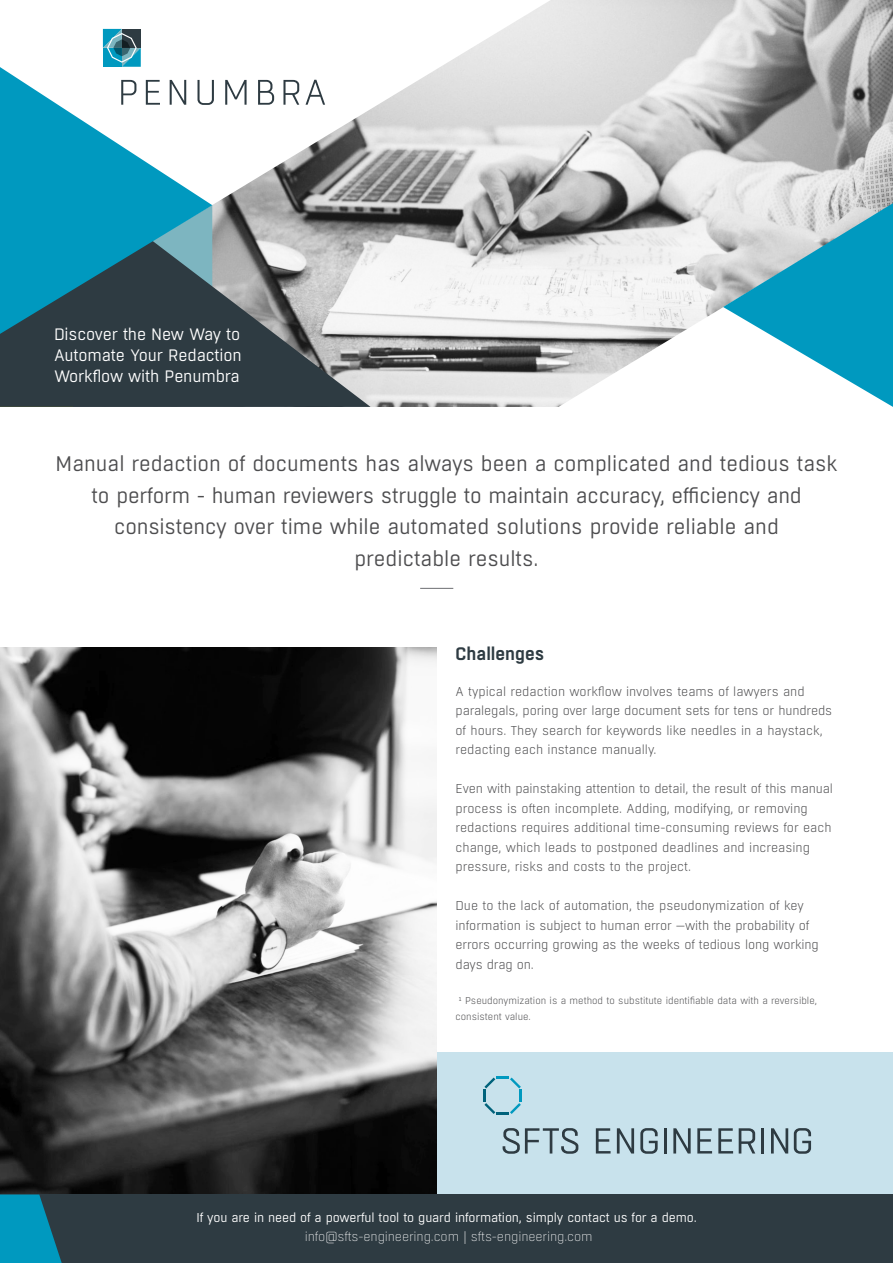
<style>
.page{position:relative;width:893px;height:1263px;background:#fff}
.page>*{position:absolute;margin:0;border:0;box-sizing:border-box;transform-origin:0 0}
.t1{font:21px/31.5px "Boxed";color:#4d4d4f;text-align:center}
.t2{font:600 18px "Boxed";color:#2e3b42}
.t3{font:16.5px/21px "Boxed";letter-spacing:-.01em;color:#fff;text-align:justify}
.t4{font:300 12.75px/19.5px "Boxed";color:#4d4d4f}
.t5{font:12.75px "Boxed";letter-spacing:-.01em;color:#fff}
.t6{font:200 12.75px "Boxed";letter-spacing:-.01em;color:#fff}
.t7{font:300 9.75px/16.5px "Boxed";color:#4d4d4f}
</style>
<div class="page">
<div style="left:437px;top:1052px;width:456px;height:151px;background:#c8e2ec"></div>
<hr style="left:420px;top:588px;width:33px;height:1px;background:#6d6e71">
<img style="left:0;top:647px;width:437px;height:547px">
<div style="left:0;top:1194px;width:893px;height:69px;background:#2e3b42"></div>
<svg style="left:0;top:1194px;width:62px;height:69px"></svg>
<img style="left:371px;top:0;width:522px;height:407px">
<svg style="left:102px;top:0;width:449px;height:334px"></svg>
<svg style="left:557px;top:204px;width:166px;height:203px"></svg>
<svg style="left:0;top:219px;width:371px;height:188px;background:#676e72"></svg>
<svg style="left:0;top:67px;width:212px;height:267px;fill:#0099bf"></svg>
<svg style="left:723px;top:203px;width:170px;height:204px"></svg>
<svg style="left:121px;top:80px;width:15px;height:25px"></svg>
<svg style="left:146px;top:80px;width:14px;height:25px"></svg>
<svg style="left:170px;top:80px;width:16px;height:25px"></svg>
<svg style="left:197px;top:80px;width:17px;height:25px"></svg>
<svg style="left:225px;top:80px;width:22px;height:25px"></svg>
<svg style="left:258px;top:80px;width:16px;height:25px"></svg>
<svg style="left:283px;top:80px;width:16px;height:25px"></svg>
<svg style="left:306px;top:80px;width:19px;height:25px"></svg>
<svg style="left:103px;top:29px;width:38px;height:38px"></svg>
<svg style="left:503px;top:1128px;width:75px;height:26px"></svg>
<svg style="left:596px;top:1128px;width:15px;height:25px"></svg>
<svg style="left:617px;top:1128px;width:17px;height:25px"></svg>
<svg style="left:640px;top:1128px;width:18px;height:26px"></svg>
<hr style="left:664px;top:1128px;width:3px;height:25px;background:#2e3b42">
<svg style="left:673px;top:1128px;width:18px;height:25px"></svg>
<svg style="left:697px;top:1128px;width:15px;height:25px"></svg>
<svg style="left:718px;top:1128px;width:15px;height:25px"></svg>
<svg style="left:739px;top:1128px;width:16px;height:25px"></svg>
<hr style="left:761px;top:1128px;width:3px;height:25px;background:#2e3b42">
<svg style="left:771px;top:1128px;width:17px;height:25px"></svg>
<svg style="left:794px;top:1128px;width:17px;height:26px"></svg>
<svg style="left:483px;top:1076px;width:39px;height:39px"></svg>
<p class="t3" style="left:54px;top:324px;width:189px">Discover the New Way to Automate Your Redaction Workflow with Penumbra</p>
<p class="t1" style="left:56px;top:448px;width:783px">Manual redaction of documents has always been a complicated and tedious task to perform - human reviewers struggle to maintain accuracy, efficiency and consistency over time while automated solutions provide reliable and<br>predictable results.</p>
<h2 class="t2" style="left:455px;top:642px;width:90px">Challenges</h2>
<p class="t4" style="left:455px;top:681px;width:378px">A typical redaction workflow involves teams of lawyers and paralegals, poring over large document sets for tens or hundreds of hours. They search for keywords like needles in a haystack, redacting each instance manually.</p>
<p class="t4" style="left:455px;top:779px;width:379px">Even with painstaking attention to detail, the result of this manual process is often incomplete. Adding, modifying, or removing redactions requires additional time-consuming reviews for each change, which leads to postponed deadlines and increasing pressure, risks and costs to the project.</p>
<p class="t4" style="left:455px;top:896px;width:365px">Due to the lack of automation, the pseudonymization of key information is subject to human error —with the probability of errors occurring growing as the weeks of tedious long working days drag on.</p>
<p class="t7" style="left:455px;top:992px;width:363px;text-indent:3px">¹ Pseudonymization is a method to substitute identifiable data with a reversible, consistent value.</p>
<p class="t5" style="left:196px;top:1209px;width:502px">If you are in need of a powerful tool to guard information, simply contact us for a demo.</p>
<p class="t6" style="left:305px;top:1229px;width:289px">info@sfts-engineering.com | sfts-engineering.com</p>
</div>
